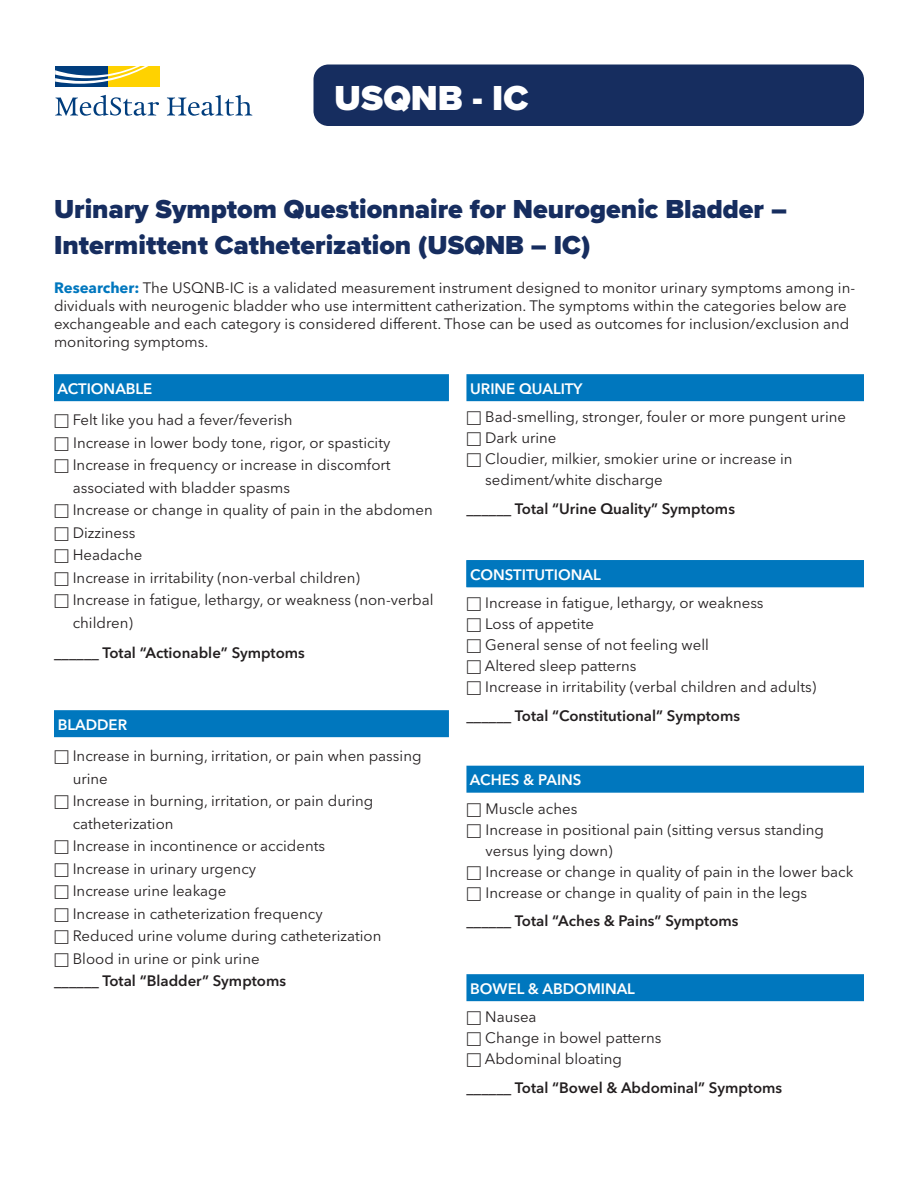
<style>
.page{position:relative;width:918px;height:1188px;background:#fff}
.page>*{position:absolute;margin:0;border:0;box-sizing:border-box;transform-origin:0 0}
.t1{font:900 36px "Proxima Nova";color:#fff}
.t2{font:900 27px/36px "Proxima Nova";color:#162d5f}
.t3{font:15px/22.5px "Avenir Next";color:#231f20}
.t4{font:15px/18px "Avenir Next LT Pro";color:#231f20}
.t5{font:600 15px/22.5px "Avenir Next";color:#231f20}
.t6{font:600 15px "Avenir Next";color:#fff}
.s1{font-weight:700;color:#0077be}
.s2{font-family:"Universal Newswith Comm Pi"}
.s3{font-family:"Universal Newswith Comm Pi";font-weight:400}
.s4{font-weight:400}
.s5{font-weight:600}
</style>
<div class="page">
<div style="left:54px;top:374px;width:395px;height:27px;background:#0077be"></div>
<div style="left:54px;top:710px;width:395px;height:27px;background:#0077be"></div>
<div style="left:466px;top:374px;width:398px;height:27px;background:#0077be"></div>
<div style="left:466px;top:560px;width:398px;height:27px;background:#0077be"></div>
<div style="left:466px;top:766px;width:398px;height:27px;background:#0077be"></div>
<div style="left:466px;top:974px;width:398px;height:27px;background:#0077be"></div>
<svg style="left:55px;top:95px;width:104px;height:21px"></svg>
<svg style="left:167px;top:95px;width:85px;height:21px"></svg>
<div style="left:108px;top:66px;width:52px;height:21px;background:#ffd200"></div>
<div style="left:55px;top:66px;width:53px;height:21px;background:#003d7d"></div>
<svg style="left:55px;top:66px;width:94px;height:18px"></svg>
<div style="left:314px;top:65px;width:550px;height:61px;background:#162d5f;border-radius:15px"></div>
<h1 class="t1" style="left:334px;top:86px;width:196px">USQNB - IC</h1>
<h2 class="t2" style="left:54px;top:193px;width:735px">Urinary Symptom Questionnaire for Neurogenic Bladder –<br>Intermittent Catheterization (USQNB – IC)</h2>
<p class="t4" style="left:54px;top:280px;width:803px"><span class="s1">Researcher:</span> The USQNB-IC is a validated measurement instrument designed to monitor urinary symptoms among in&shy;dividuals with neurogenic bladder who use intermittent catherization. The symptoms within the categories below are exchangeable and each category is considered different. Those can be used as outcomes for inclusion/exclusion and monitoring symptoms.</p>
<p class="t6" style="left:57px;top:380px;width:96px">ACTIONABLE</p>
<p class="t3" style="left:54px;top:410px;width:240px"><span class="s2">□</span> Felt like you had a fever/feverish</p>
<p class="t3" style="left:54px;top:433px;width:338px"><span class="s2">□</span> Increase in lower body tone, rigor, or spasticity</p>
<p class="t3" style="left:73px;top:455px;width:319px;text-indent:-19px"><span class="s2">□</span> Increase in frequency or increase in discomfort associated with bladder spasms</p>
<p class="t3" style="left:54px;top:500px;width:380px"><span class="s2">□</span> Increase or change in quality of pain in the abdomen</p>
<p class="t3" style="left:54px;top:523px;width:83px"><span class="s2">□</span> Dizziness</p>
<p class="t3" style="left:54px;top:545px;width:90px"><span class="s2">□</span> Headache</p>
<p class="t3" style="left:54px;top:568px;width:307px"><span class="s2">□</span> Increase in irritability (non-verbal children)</p>
<p class="t3" style="left:73px;top:590px;width:362px;text-indent:-19px"><span class="s2">□</span> Increase in fatigue, lethargy, or weakness (non-verbal children)</p>
<p class="t5" style="left:54px;top:641px;width:252px">______ Total “Actionable” Symptoms</p>
<p class="t6" style="left:58px;top:716px;width:71px">BLADDER</p>
<p class="t3" style="left:73px;top:746px;width:350px;text-indent:-19px"><span class="s2">□</span> Increase in burning, irritation, or pain when passing urine</p>
<p class="t3" style="left:73px;top:791px;width:302px;text-indent:-19px"><span class="s2">□</span> Increase in burning, irritation, or pain during catheterization</p>
<p class="t3" style="left:54px;top:836px;width:273px"><span class="s2">□</span> Increase in incontinence or accidents</p>
<p class="t3" style="left:54px;top:859px;width:204px"><span class="s2">□</span> Increase in urinary urgency</p>
<p class="t3" style="left:54px;top:881px;width:174px"><span class="s2">□</span> Increase urine leakage</p>
<p class="t3" style="left:54px;top:904px;width:270px"><span class="s2">□</span> Increase in catheterization frequency</p>
<p class="t3" style="left:54px;top:926px;width:329px"><span class="s2">□</span> Reduced urine volume during catheterization</p>
<p class="t5" style="left:54px;top:947px;width:234px"><span class="s3">□</span> <span class="s4">Blood in urine or pink urine </span>______ Total “Bladder” Symptoms</p>
<p class="t6" style="left:470px;top:380px;width:114px">URINE QUALITY</p>
<p class="t3" style="left:466px;top:407px;width:381px"><span class="s2">□</span> Bad-smelling, stronger, fouler or more pungent urine</p>
<p class="t3" style="left:466px;top:428px;width:92px"><span class="s2">□</span> Dark urine</p>
<p class="t3" style="left:485px;top:450px;width:309px;line-height:21px;text-indent:-19px"><span class="s2">□</span> Cloudier, milkier, smokier urine or increase in sediment/white discharge</p>
<p class="t5" style="left:466px;top:497px;width:270px">______ Total “Urine Quality” Symptoms</p>
<p class="t6" style="left:470px;top:566px;width:132px">CONSTITUTIONAL</p>
<p class="t3" style="left:466px;top:593px;width:299px"><span class="s2">□</span> Increase in fatigue, lethargy, or weakness</p>
<p class="t3" style="left:466px;top:614px;width:129px"><span class="s2">□</span> Loss of appetite</p>
<p class="t3" style="left:466px;top:635px;width:244px"><span class="s2">□</span> General sense of not feeling well</p>
<p class="t3" style="left:466px;top:656px;width:172px"><span class="s2">□</span> Altered sleep patterns</p>
<p class="t3" style="left:466px;top:674px;width:351px;line-height:28.5px"><span class="s2">□</span> Increase in irritability (verbal children and adults) <span class="s5">______ Total “Constitutional” Symptoms</span></p>
<p class="t6" style="left:470px;top:771px;width:113px">ACHES &amp; PAINS</p>
<p class="t3" style="left:466px;top:799px;width:112px"><span class="s2">□</span> Muscle aches</p>
<p class="t3" style="left:486px;top:820px;width:340px;line-height:21px;text-indent:-19px"><span class="s2">□</span> Increase in positional pain (sitting versus standing versus lying down)</p>
<p class="t3" style="left:466px;top:862px;width:388px"><span class="s2">□</span> Increase or change in quality of pain in the lower back</p>
<p class="t3" style="left:466px;top:880px;width:342px;line-height:28.5px"><span class="s2">□</span> Increase or change in quality of pain in the legs <span class="s5">______ Total “Aches &amp; Pains” Symptoms</span></p>
<p class="t6" style="left:470px;top:980px;width:166px">BOWEL &amp; ABDOMINAL</p>
<p class="t3" style="left:466px;top:1007px;width:72px"><span class="s2">□</span> Nausea</p>
<p class="t3" style="left:466px;top:1028px;width:197px"><span class="s2">□</span> Change in bowel patterns</p>
<p class="t5" style="left:466px;top:1045px;width:317px;line-height:28.5px"><span class="s3">□</span> <span class="s4">Abdominal bloating<br></span>______ Total “Bowel &amp; Abdominal” Symptoms</p>
</div>
